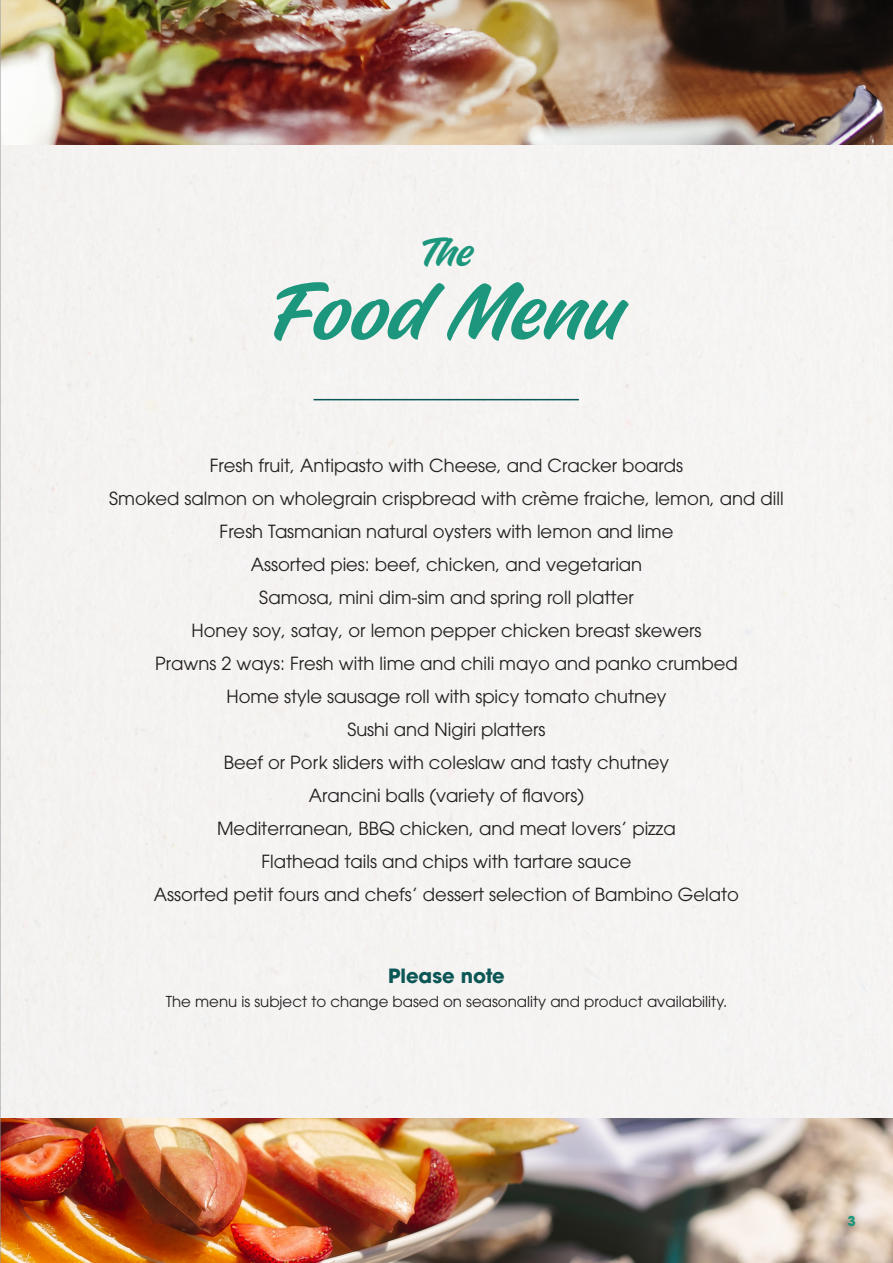
<style>
.page{position:relative;width:893px;height:1263px;background:#efedec}
.page>*{position:absolute;margin:0;border:0;box-sizing:border-box;transform-origin:0 0}
.t1{font:90px "Fineday Style Twonon connect";color:#1c967c}
.t2{font:45px "Fineday Style Twonon connect";color:#1c967c}
.t3{font:700 19.5px "ITC Avant Garde Pro";color:#0b5755}
.bullet{font:18px "ITC Avant Garde Pro";color:#231f20}
.Body{font:15px "ITC Avant Garde Pro";color:#231f20}
.t4{font:700 13.5px "ITC Avant Garde Pro";color:#1c967c}
</style>
<div class="page">
<img style="left:1px;top:0;width:892px;height:145px">
<img style="left:1px;top:1118px;width:892px;height:145px">
<hr style="left:313px;top:399px;width:266px;height:1px;background:#0b5755">
<hr style="left:0;top:0;width:1px;height:1263px;background:#939598">
<h1 class="t2" style="left:421px;top:228px;width:53px">The</h1>
<h1 class="t1" style="left:271px;top:263px;width:351px">Food Menu</h1>
<p class="bullet" style="left:210px;top:454px;width:475px">Fresh fruit, Antipasto with Cheese, and Cracker boards</p>
<p class="bullet" style="left:109px;top:487px;width:676px">Smoked salmon on wholegrain crispbread with crème fraiche, lemon, and dill</p>
<p class="bullet" style="left:220px;top:520px;width:455px">Fresh Tasmanian natural oysters with lemon and lime</p>
<p class="bullet" style="left:251px;top:553px;width:393px">Assorted pies: beef, chicken, and vegetarian</p>
<p class="bullet" style="left:259px;top:586px;width:376px">Samosa, mini dim-sim and spring roll platter</p>
<p class="bullet" style="left:191px;top:619px;width:512px">Honey soy, satay, or lemon pepper chicken breast skewers</p>
<p class="bullet" style="left:155px;top:652px;width:584px">Prawns 2 ways: Fresh with lime and chili mayo and panko crumbed</p>
<p class="bullet" style="left:226px;top:685px;width:441px">Home style sausage roll with spicy tomato chutney</p>
<p class="bullet" style="left:347px;top:718px;width:200px">Sushi and Nigiri platters</p>
<p class="bullet" style="left:224px;top:751px;width:447px">Beef or Pork sliders with coleslaw and tasty chutney</p>
<p class="bullet" style="left:309px;top:784px;width:277px">Arancini balls (variety of flavors)</p>
<p class="bullet" style="left:217px;top:817px;width:460px">Mediterranean, BBQ chicken, and meat lovers’ pizza</p>
<p class="bullet" style="left:261px;top:850px;width:372px">Flathead tails and chips with tartare sauce</p>
<p class="bullet" style="left:154px;top:883px;width:587px">Assorted petit fours and chefs’ dessert selection of Bambino Gelato</p>
<h3 class="t3" style="left:388px;top:962px;width:118px">Please note</h3>
<p class="Body" style="left:166px;top:992px;width:563px">The menu is subject to change based on seasonality and product availability.</p>
<p class="t4" style="left:847px;top:1212px;width:10px">3</p>
</div>
